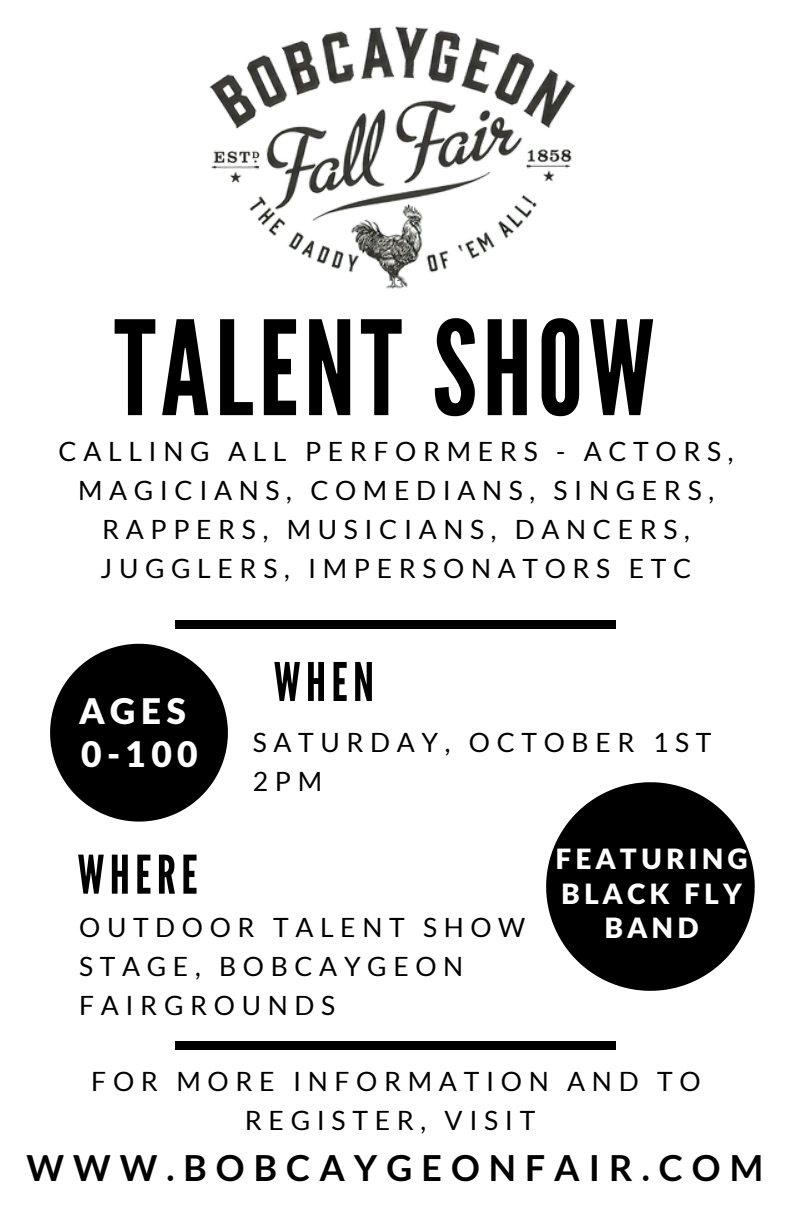
<style>
.page{position:relative;width:792px;height:1224px;background:#fff}
.page>*{position:absolute;margin:0;border:0;box-sizing:border-box;transform-origin:0 0}
.t1{font:130.6px "League Gothic";letter-spacing:.04em;color:#000}
.t2{font:53.2px "League Gothic";letter-spacing:.1em;color:#000}
.t3{font:700 36px "Lato";letter-spacing:.25em;color:#000}
.t4{font:900 35.4px/43.6px "Lato Latin";letter-spacing:.15em;color:#fff}
.t5{font:900 28px/34.4px "Lato Latin";letter-spacing:.15em;color:#fff;text-align:center}
.t6{font:26.6px/39px "Lato";letter-spacing:.25em;color:#000;text-align:center}
</style>
<div class="page">
<svg style="left:50px;top:644px;width:178px;height:178px"></svg>
<div style="left:175px;top:620px;width:441px;height:9px;background:#000"></div>
<img style="left:209px;top:26px;width:367px;height:263px">
<svg style="left:546px;top:782px;width:209px;height:209px;fill:#000"></svg>
<div style="left:175px;top:1041px;width:441px;height:9px;background:#000"></div>
<h1 class="t1" style="left:114px;top:293px;width:542px">TALENT SHOW</h1>
<p class="t6" style="left:59px;top:431px;width:676px">CALLING ALL PERFORMERS - ACTORS,<br>MAGICIANS, COMEDIANS, SINGERS,<br>RAPPERS, MUSICIANS, DANCERS,<br>JUGGLERS, IMPERSONATORS ETC</p>
<h3 class="t4" style="left:79px;top:691px;width:120px">AGES<br>0-100</h3>
<h2 class="t2" style="left:274px;top:651px;width:102px">WHEN</h2>
<p class="t6" style="left:253px;top:722px;width:460px;text-align:left">SATURDAY, OCTOBER 1ST<br>2PM</p>
<h2 class="t2" style="left:78px;top:844px;width:122px">WHERE</h2>
<p class="t6" style="left:79px;top:907px;width:448px;text-align:left">OUTDOOR TALENT SHOW<br>STAGE, BOBCAYGEON<br>FAIRGROUNDS</p>
<p class="t5" style="left:555px;top:843px;width:194px">FEATURING<br>BLACK FLY<br>BAND</p>
<p class="t6" style="left:91px;top:1061px;width:611px">FOR MORE INFORMATION AND TO<br>REGISTER, VISIT</p>
<h3 class="t3" style="left:26px;top:1146px;width:738px">WWW.BOBCAYGEONFAIR.COM</h3>
</div>
